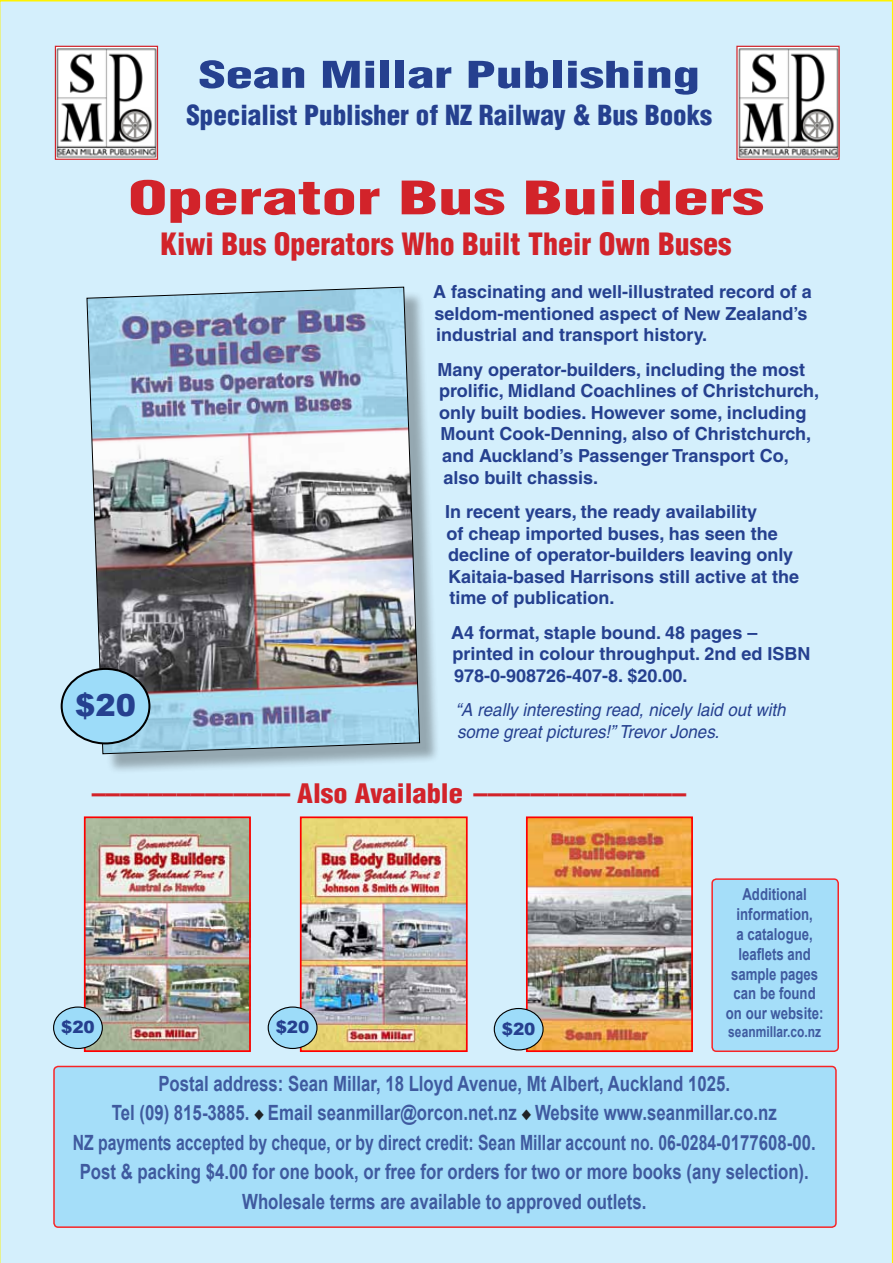
<style>
.page{position:relative;width:893px;height:1263px;background:#d4effc}
.page>*{position:absolute;margin:0;border:0;box-sizing:border-box;transform-origin:0 0}
.t1{font:900 condensed 45px "Helvetica";color:#d2232a;scale:1.58 1}
.t2{font:900 condensed 36px "Helvetica";color:#25408f;scale:1.5 1}
.t3{font:900 30.3px "Arial";color:#25408f}
.t4{font:900 condensed 30px "Helvetica";color:#d2232a}
.t5{font:900 condensed 27px "Helvetica";color:#25408f}
.t6{font:900 condensed 26.25px "Helvetica";color:#d2232a;scale:1.08 1}
.t7{font:700 21px/29.4px "Arial";color:#25408f;text-align:center;scale:.8 1}
.t8{font:700 18px/21.6px "Helvetica";color:#25408f}
.t9{font:italic 18px/21.6px "Helvetica";color:#25408f;scale:.94 1}
.t10{font:900 16.8px "Arial";color:#25408f}
.t11{font:700 16.5px/19.8px "Arial";color:#25408f;text-align:center;scale:.8 1}
.t12{font:700 15px "Arial";color:#25408f;scale:.8 1}
.s1{color:#000}
</style>
<div class="page">
<div style="left:54px;top:1066px;width:782px;height:161px;background:#a5def9;border-radius:4px"></div>
<div style="left:53px;top:1066px;width:784px;height:162px;border:2px solid #f00;border-radius:4px"></div>
<img style="left:738px;top:48px;width:100px;height:110px">
<div style="left:736px;top:46px;width:104px;height:114px;border:1px solid #d2232a"></div>
<img style="left:57px;top:48px;width:99px;height:110px">
<div style="left:55px;top:46px;width:103px;height:114px;border:1px solid #d2232a"></div>
<div style="left:90px;top:290px;width:350px;height:484px;background:#000;opacity:.3"></div>
<img style="left:86px;top:286px;width:335px;height:469px">
<div style="left:62px;top:669px;width:87px;height:74px;background:#9ddcf9;border-radius:50%"></div>
<div style="left:61px;top:668px;width:89px;height:76px;border:2px solid #000;border-radius:50%"></div>
<img style="left:87px;top:819px;width:161px;height:230px">
<div style="left:84px;top:816px;width:167px;height:236px;border:2px solid #f00"></div>
<div style="left:54px;top:1007px;width:48px;height:41px;background:#9ddcf9;border-radius:50%"></div>
<div style="left:53px;top:1006px;width:50px;height:43px;border:1px solid #000;border-radius:50%"></div>
<img style="left:529px;top:819px;width:161px;height:230px">
<div style="left:526px;top:816px;width:167px;height:236px;border:2px solid #f00"></div>
<div style="left:494px;top:1008px;width:49px;height:42px;background:#9ddcf9;border-radius:50%"></div>
<div style="left:494px;top:1008px;width:50px;height:42px;border:1px solid #000;border-radius:50%"></div>
<img style="left:303px;top:819px;width:162px;height:230px">
<div style="left:300px;top:816px;width:168px;height:236px;border:2px solid #f00"></div>
<div style="left:268px;top:1007px;width:49px;height:41px;background:#9ddcf9;border-radius:50%"></div>
<div style="left:268px;top:1006px;width:50px;height:43px;border:1px solid #000;border-radius:50%"></div>
<div style="left:712px;top:879px;width:126px;height:172px;background:#a5def9;border-radius:4px"></div>
<div style="left:711px;top:878px;width:128px;height:174px;border:2px solid #f00;border-radius:4px"></div>
<h2 class="t2" style="left:199px;top:52px;width:336px">Sean Millar Publishing</h2>
<h3 class="t5" style="left:186px;top:97px;width:527px">Specialist Publisher of NZ Railway &amp; Bus Books</h3>
<h1 class="t1" style="left:128px;top:169px;width:404px">Operator Bus Builders</h1>
<h3 class="t4" style="left:160px;top:225px;width:572px">Kiwi Bus Operators Who Built Their Own Buses</h3>
<h3 class="t3" style="left:75px;top:688px;width:62px">$20</h3>
<p class="t8" style="left:433px;top:281px;width:380px">A fascinating and well-illustrated record of a seldom-mentioned aspect of New Zealand’s industrial and transport history.</p>
<p class="t8" style="left:438px;top:358px;width:383px">Many operator-builders, including the most prolific, Midland Coachlines of Christchurch, only built bodies. However some, including Mount Cook-Denning, also of Christchurch, and Auckland’s Passenger Transport Co, also built chassis.</p>
<p class="t8" style="left:445px;top:501px;width:356px">In recent years, the ready availability<br>of cheap imported buses, has seen the decline of operator-builders leaving only Kaitaia-based Harrisons still active at the time of publication.</p>
<p class="t8" style="left:451px;top:621px;width:361px">A4 format, staple bound. 48 pages – printed in colour throughput. 2nd ed ISBN<br>978-0-908726-407-8. $20.00.</p>
<p class="t9" style="left:456px;top:699px;width:353px">“A really interesting read, nicely laid out with some great pictures!” Trevor Jones.</p>
<h3 class="t6" style="left:92px;top:777px;width:552px">–––––––––––––– Also Available –––––––––––––––</h3>
<p class="t10" style="left:61px;top:1018px;width:35px">$20</p>
<p class="t10" style="left:276px;top:1018px;width:35px">$20</p>
<p class="t10" style="left:502px;top:1019px;width:35px">$20</p>
<p class="t11" style="left:726px;top:885px;width:123px">Additional information,<br>a catalogue, leaflets and sample pages can be found on our website:</p>
<p class="t12" style="left:728px;top:1022px;width:117px">seanmillar.co.nz</p>
<p class="t7" style="left:73px;top:1070px;width:930px">Postal address: Sean Millar, 18 Lloyd Avenue, Mt Albert, Auckland 1025.<br>Tel (09) 815-3885. <span class="s1">◆</span> Email seanmillar@orcon.net.nz <span class="s1">◆</span> Website www.seanmillar.co.nz<br>NZ payments accepted by cheque, or by direct credit: Sean Millar account no. 06-0284-0177608-00.<br>Post &amp; packing $4.00 for one book, or free for orders for two or more books (any selection).<br>Wholesale terms are available to approved outlets.</p>
</div>
